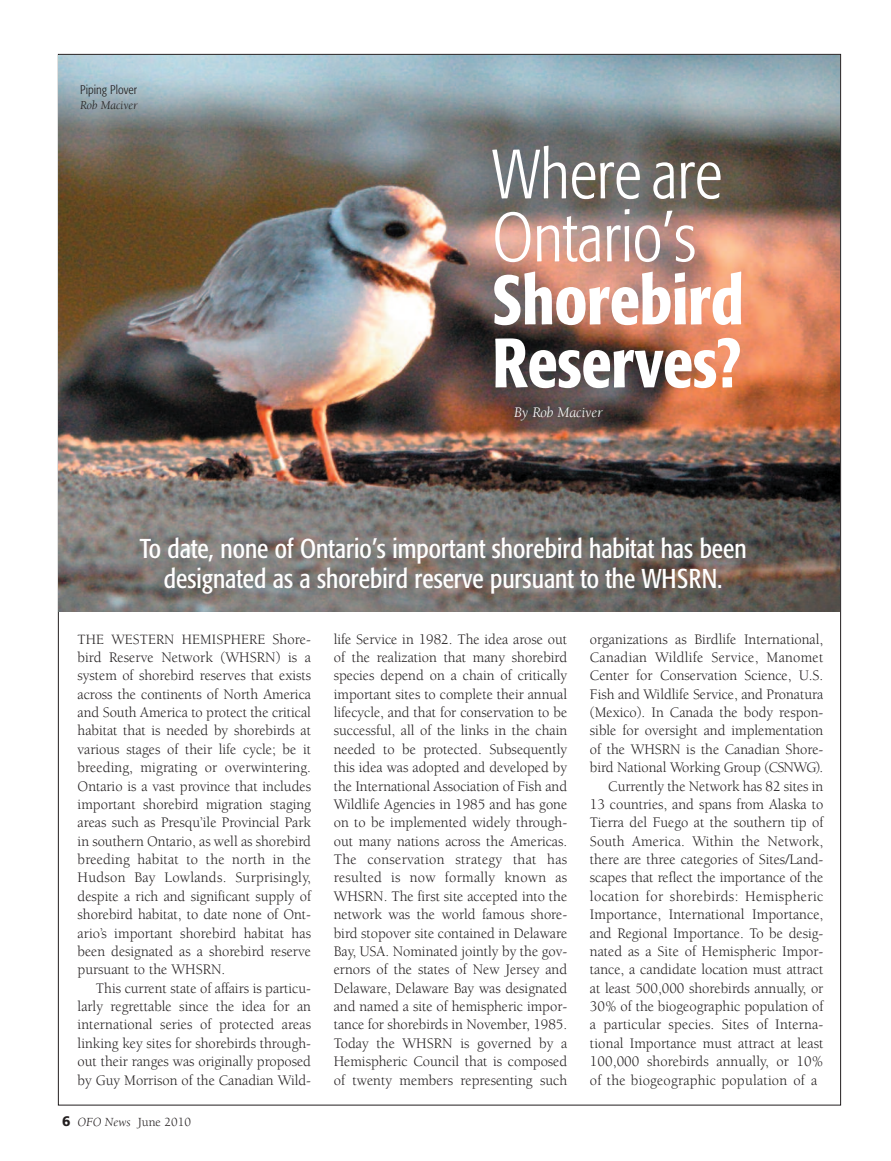
<style>
.page{position:relative;width:891px;height:1161px;background:#fff}
.page>*{position:absolute;margin:0;border:0;box-sizing:border-box;transform-origin:0 0}
.t1{font:500 condensed 69px/63px "Formata";letter-spacing:-.005em;color:#fff;scale:.95 1}
.t2{font:300 condensed 69px/63px "Formata";letter-spacing:-.005em;color:#fff;scale:.95 1}
.t3{font:condensed 27px/30px "Formata";color:#fff;text-align:center;scale:.95 1}
.t4{font:15px/18.5px "Berkeley";color:#231f20;text-align:justify}
.t5{font:15px "Berkeley";letter-spacing:.025em;color:#231f20}
.t6{font:15px "Berkeley";letter-spacing:.02em;color:#231f20}
.t7{font:italic 15px "Berkeley";letter-spacing:-.005em;color:#fff}
.t8{font:14.7px "Berkeley";letter-spacing:.005em;color:#231f20}
.t9{font:12.75px "Berkeley";color:#231f20}
.t10{font:300 condensed 12.3px "Formata";letter-spacing:.005em;color:#231f20}
.t11{font:italic 12.3px "Berkeley";color:#231f20}
.s1{font-size:15px}
.s2{font-family:"Formata";font-weight:500;font-size:14.25px}
.s3{font-style:italic}
</style>
<div class="page">
<img style="left:59px;top:55px;width:781px;height:557px">
<p class="t10" style="left:80px;top:85px;width:58px">Piping Plover</p>
<p class="t11" style="left:80px;top:101px;width:59px">Rob Maciver</p>
<h1 class="t2" style="left:492px;top:148px;width:243px">Where are<br>Ontario’s</h1>
<h1 class="t1" style="left:492px;top:274px;width:266px">Shorebird<br>Reserves?</h1>
<p class="t7" style="left:514px;top:407px;width:90px">By Rob Maciver</p>
<h2 class="t3" style="left:140px;top:535px;width:640px">To date, none of Ontario’s important shorebird habitat has been designated as a shorebird reserve pursuant to the WHSRN.</h2>
<p class="t8" style="left:78px;top:633px;width:235px">THE WESTERN HEMISPHERE <span class="s1">Shore-</span></p>
<p class="t4" style="left:78px;top:649px;width:235px">bird Reserve Network (WHSRN) is a system of shorebird reserves that exists across the continents of North America and South America to protect the critical habitat that is needed by shorebirds at various stages of their life cycle; be it breeding, migrating or overwintering.<br>Ontario is a vast province that includes important shorebird migration staging areas such as Presqu’ile Provincial Park in southern Ontario, as well as shorebird breeding habitat to the north in the Hudson Bay Lowlands. Surprisingly, despite a rich and significant supply of shorebird habitat, to date none of Ont&shy;ario’s important shorebird habitat has been designated as a shorebird reserve pursuant to the WHSRN.</p>
<p class="t4" style="left:78px;top:980px;width:235px;text-indent:18px">This current state of affairs is particu&shy;larly regrettable since the idea for an international series of protected areas linking key sites for shorebirds through&shy;out their ranges was originally proposed by Guy Morrison of the Canadian Wild-</p>
<p class="t9" style="left:62px;top:1117px;width:130px"><span class="s2">6</span> <span class="s3">OFO News</span> June 2010</p>
<p class="t4" style="left:334px;top:631px;width:235px">life Service in 1982. The idea arose out of the realization that many shorebird species depend on a chain of critically important sites to complete their annual lifecycle, and that for conservation to be successful, all of the links in the chain needed to be protected. Subsequently this idea was adopted and developed by the International Association of Fish and Wildlife Agencies in 1985 and has gone on to be implemented widely through&shy;out many nations across the Americas.<br>The conservation strategy that has resulted is now formally known as WHSRN. The first site accepted into the network was the world famous shore&shy;bird stopover site contained in Delaware Bay, USA. Nominated jointly by the gov&shy;ernors of the states of New Jersey and Delaware, Delaware Bay was designated and named a site of hemispheric impor&shy;tance for shorebirds in November, 1985.<br>Today the WHSRN is governed by a Hemispheric Council that is composed of twenty members representing such</p>
<p class="t4" style="left:590px;top:631px;width:235px">organizations as Birdlife International,</p>
<p class="t6" style="left:590px;top:651px;width:235px">Canadian Wildlife Service, Manomet</p>
<p class="t4" style="left:590px;top:668px;width:235px">Center for Conservation Science, U.S.</p>
<p class="t4" style="left:590px;top:686px;width:235px">Fish and Wildlife Service, and Pronatura</p>
<p class="t4" style="left:590px;top:704px;width:235px">(Mexico). In Canada the body respon-</p>
<p class="t4" style="left:590px;top:723px;width:235px">sible for oversight and implementation</p>
<p class="t4" style="left:590px;top:741px;width:235px">of the WHSRN is the Canadian Shore-</p>
<p class="t4" style="left:590px;top:760px;width:235px">bird National Working Group (CSNWG).</p>
<p class="t4" style="left:608px;top:778px;width:217px">Currently the Network has 82 sites in</p>
<p class="t4" style="left:590px;top:796px;width:235px">13 countries, and spans from Alaska to</p>
<p class="t4" style="left:590px;top:815px;width:235px">Tierra del Fuego at the southern tip of</p>
<p class="t4" style="left:590px;top:833px;width:235px">South America. Within the Network,</p>
<p class="t4" style="left:590px;top:851px;width:235px">there are three categories of Sites/Land-</p>
<p class="t4" style="left:590px;top:870px;width:235px">scapes that reflect the importance of the</p>
<p class="t5" style="left:590px;top:890px;width:235px">location for shorebirds: Hemispheric</p>
<p class="t4" style="left:590px;top:907px;width:235px">Importance, International Importance,</p>
<p class="t4" style="left:590px;top:925px;width:235px">and Regional Importance. To be desig-</p>
<p class="t4" style="left:590px;top:943px;width:235px">nated as a Site of Hemispheric Impor-</p>
<p class="t4" style="left:590px;top:962px;width:235px">tance, a candidate location must attract</p>
<p class="t4" style="left:590px;top:980px;width:235px">at least 500,000 shorebirds annually, or</p>
<p class="t4" style="left:590px;top:998px;width:235px">30% of the biogeographic population of</p>
<p class="t4" style="left:590px;top:1017px;width:235px">a particular species. Sites of Interna-</p>
<p class="t4" style="left:590px;top:1035px;width:235px">tional Importance must attract at least</p>
<p class="t4" style="left:590px;top:1054px;width:235px">100,000 shorebirds annually, or 10%</p>
<p class="t4" style="left:590px;top:1072px;width:229px">of the biogeographic population of a</p>
</div>
